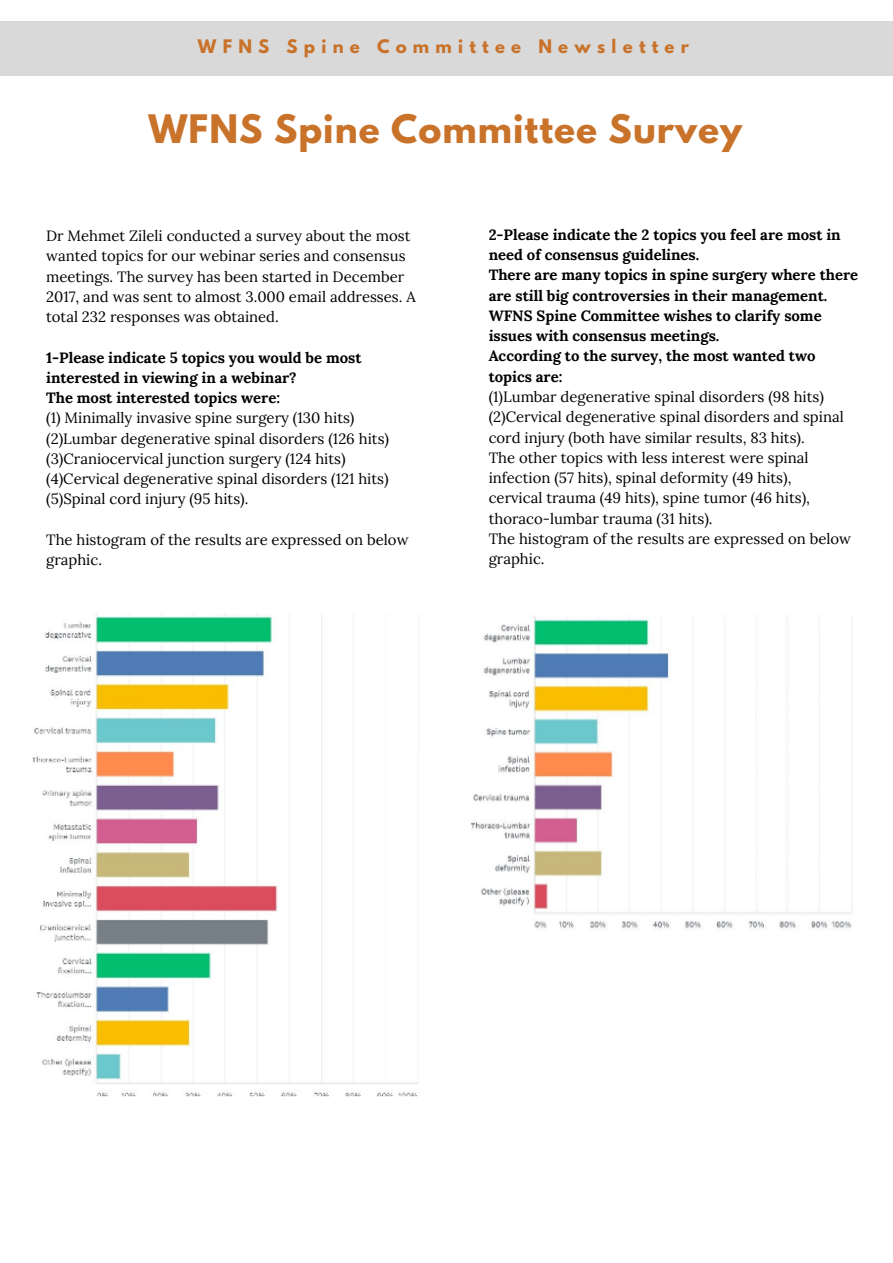
<style>
.page{position:relative;width:893px;height:1263px;background:#fff}
.page>*{position:absolute;margin:0;border:0;box-sizing:border-box;transform-origin:0 0}
.t1{font:700 34.8px "League Spartan";letter-spacing:.03em;color:#c9722a}
.t2{font:700 16.5px "League Spartan";letter-spacing:.38em;color:#c9722a}
.t3{font:14.85px/20.2px "Lora";color:#000}
.t4{font:700 14.85px/20.2px "Lora";color:#000}
</style>
<div class="page">
<div style="left:0;top:21px;width:893px;height:54px;background:#d9d9d9"></div>
<img style="left:32px;top:614px;width:386px;height:483px">
<img style="left:472px;top:616px;width:380px;height:313px">
<p class="t2" style="left:198px;top:38px;width:493px">WFNS Spine Committee Newsletter</p>
<h1 class="t1" style="left:149px;top:112px;width:595px">WFNS Spine Committee Survey</h1>
<p class="t3" style="left:46px;top:226px;width:371px">Dr Mehmet Zileli conducted a survey about the most wanted topics for our webinar series and consensus meetings. The survey has been started in December 2017, and was sent to almost 3.000 email addresses. A total 232 responses was obtained.</p>
<p class="t4" style="left:46px;top:347px;width:317px">1-Please indicate 5 topics you would be most interested in viewing in a webinar?<br>The most interested topics were:</p>
<p class="t3" style="left:46px;top:408px;width:344px">(1) Minimally invasive spine surgery (130 hits) (2)Lumbar degenerative spinal disorders (126 hits) (3)Craniocervical junction surgery (124 hits) (4)Cervical degenerative spinal disorders (121 hits) (5)Spinal cord injury (95 hits).</p>
<p class="t3" style="left:46px;top:530px;width:364px">The histogram of the results are expressed on below graphic.</p>
<p class="t4" style="left:489px;top:224px;width:371px">2-Please indicate the 2 topics you feel are most in need of consensus guidelines.<br>There are many topics in spine surgery where there are still big controversies in their management.<br>WFNS Spine Committee wishes to clarify some issues with consensus meetings.<br>According to the survey, the most wanted two topics are:</p>
<p class="t3" style="left:489px;top:387px;width:364px">(1)Lumbar degenerative spinal disorders (98 hits) (2)Cervical degenerative spinal disorders and spinal cord injury (both have similar results, 83 hits).<br>The other topics with less interest were spinal infection (57 hits), spinal deformity (49 hits),<br>cervical trauma (49 hits), spine tumor (46 hits), thoraco-lumbar trauma (31 hits).<br>The histogram of the results are expressed on below graphic.</p>
</div>
